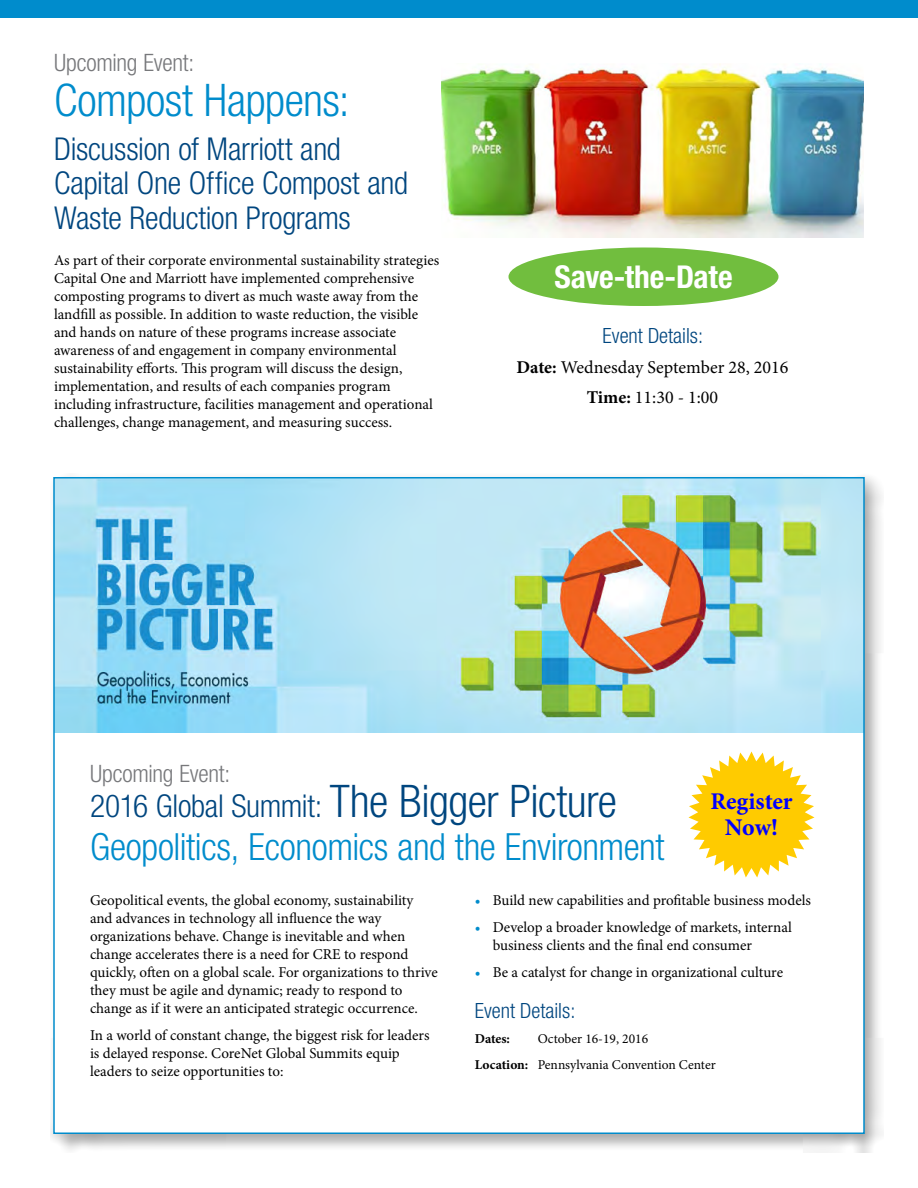
<style>
.page{position:relative;width:918px;height:1188px;background:#fff}
.page>*{position:absolute;margin:0;border:0;box-sizing:border-box;transform-origin:0 0}
.t1{font:300 condensed 45px "Helvetica Neue LT Std";letter-spacing:-.01em;color:#008ccc}
.t2{font:300 condensed 37.5px "Helvetica Neue LT Std";letter-spacing:-.01em;color:#008ccc}
.t3{font:300 condensed 31.5px/34.5px "Helvetica Neue LT Std";letter-spacing:-.01em;color:#00467f}
.t4{font:700 condensed 31.5px "Helvetica Neue LT Std";letter-spacing:-.005em;color:#fff}
.t5{font:300 condensed 24px "Helvetica Neue LT Std";letter-spacing:-.01em;color:#77787b}
.t6{font:700 24px/25.5px "Minion Pro";letter-spacing:-.005em;color:#00f;text-align:center}
.t7{font:300 condensed 21px "Helvetica Neue LT Std";color:#00467f}
.t8{font:18px/30px "Minion Pro";color:#000;text-align:center}
.t9{font:15px/18px "Minion Pro";letter-spacing:-.005em;color:#000}
.t10{font:13.5px/25.5px "Minion Pro";color:#000;text-align:center}
.t11{font:700 13.5px "Minion Pro";letter-spacing:-.005em;color:#000}
.s1{font-weight:700}
.s2{font-size:45px}
.s3{color:#008ccc}
</style>
<div class="page">
<div style="left:0;top:0;width:918px;height:18px;background:#008ccc"></div>
<div style="left:50px;top:473px;width:834px;height:680px;background:#000;opacity:.35"></div>
<div style="left:54px;top:478px;width:810px;height:655px;background:#fff"></div>
<img style="left:56px;top:480px;width:806px;height:253px">
<img style="left:441px;top:64px;width:423px;height:174px">
<div style="left:508px;top:247px;width:270px;height:59px;background:#71be3e;border-radius:50%"></div>
<svg style="left:688px;top:752px;width:126px;height:126px"></svg>
<h3 class="t5" style="left:54px;top:49px;width:142px">Upcoming Event:</h3>
<h1 class="t1" style="left:54px;top:74px;width:297px">Compost Happens:</h1>
<h3 class="t3" style="left:54px;top:131px;width:356px">Discussion of Marriott and<br>Capital One Office Compost and<br>Waste Reduction Programs</h3>
<p class="t9" style="left:54px;top:251px;width:387px">As part of their corporate environmental sustainability strategies Capital One and Marriott have implemented comprehensive composting programs to divert as much waste away from the landfill as possible. In addition to waste reduction, the visible and hands on nature of these programs increase associate awareness of and engagement in company environmental sustainability efforts. This program will discuss the design, implementation, and results of each companies program including infrastructure, facilities management and operational challenges, change management, and measuring success.</p>
<h3 class="t4" style="left:554px;top:258px;width:180px">Save-the-Date</h3>
<h3 class="t7" style="left:603px;top:324px;width:102px">Event Details:</h3>
<p class="t8" style="left:517px;top:353px;width:273px"><span class="s1">Date:</span> Wednesday September 28, 2016<br><span class="s1">Time:</span> 11:30 - 1:00</p>
<h3 class="t5" style="left:90px;top:760px;width:142px">Upcoming Event:</h3>
<h3 class="t3" style="left:90px;top:788px;width:528px">2016 Global Summit: <span class="s2">The Bigger Picture</span></h3>
<h2 class="t2" style="left:90px;top:825px;width:576px">Geopolitics, Economics and the Environment</h2>
<p class="t9" style="left:90px;top:891px;width:349px">Geopolitical events, the global economy, sustainability and advances in technology all influence the way organizations behave. Change is inevitable and when change accelerates there is a need for CRE to respond quickly, often on a global scale. For organizations to thrive they must be agile and dynamic; ready to respond to change as if it were an anticipated strategic occurrence.</p>
<p class="t9" style="left:90px;top:1026px;width:341px">In a world of constant change, the biggest risk for leaders is delayed response. CoreNet Global Summits equip leaders to seize opportunities to:</p>
<h3 class="t6" style="left:710px;top:789px;width:84px">Register<br>Now!</h3>
<p class="t9" style="left:475px;top:891px;width:338px"><span class="s3">•</span> Build new capabilities and profitable business models</p>
<p class="t9" style="left:493px;top:918px;width:301px;text-indent:-18px"><span class="s3">•</span> Develop a broader knowledge of markets, internal business clients and the final end consumer</p>
<p class="t9" style="left:475px;top:963px;width:310px"><span class="s3">•</span> Be a catalyst for change in organizational culture</p>
<h3 class="t7" style="left:475px;top:998px;width:102px">Event Details:</h3>
<p class="t11" style="left:475px;top:1029px;width:37px">Dates:</p>
<p class="t10" style="left:475px;top:1026px;width:243px">October 16-19, 2016<br><span class="s1">Location:</span> Pennsylvania Convention Center</p>
</div>
